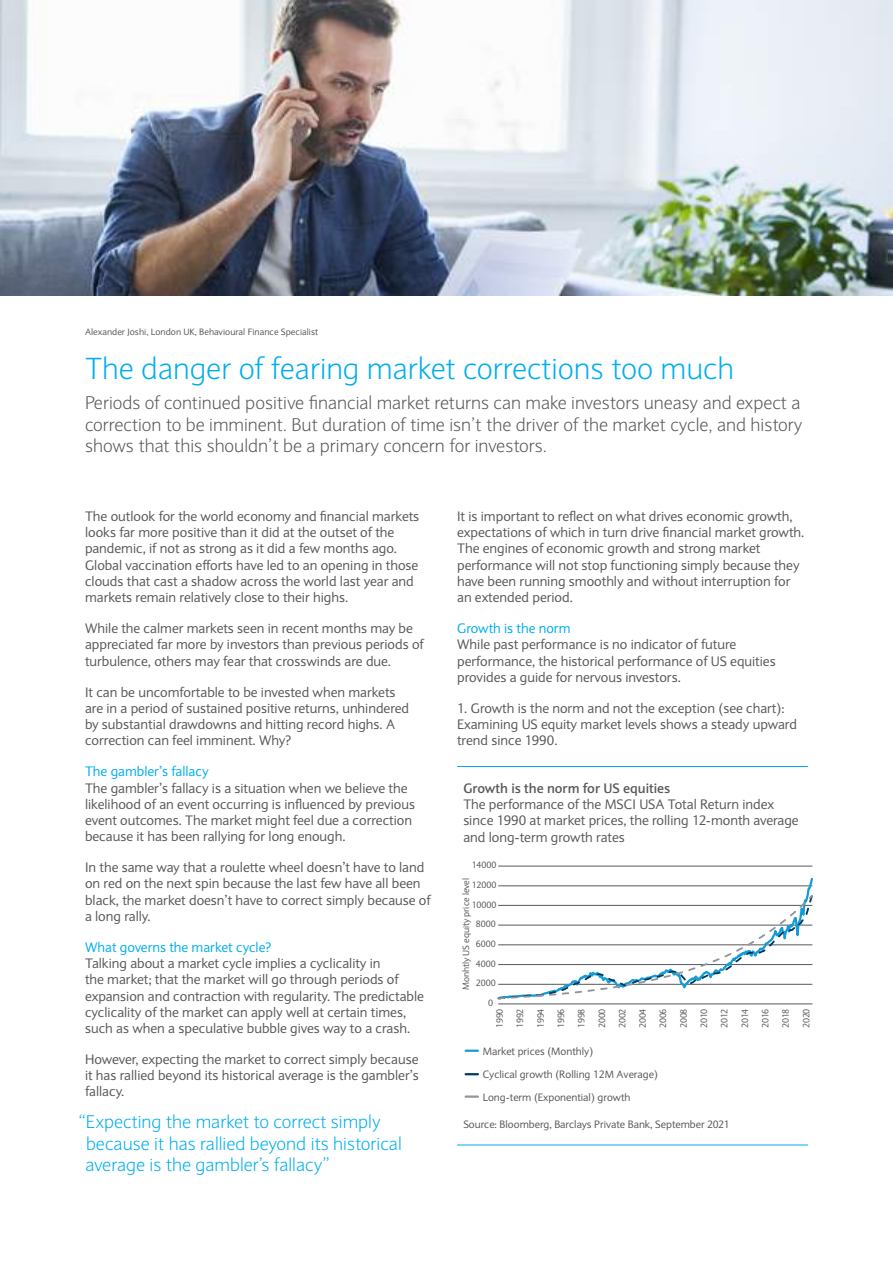
<style>
.page{position:relative;width:893px;height:1263px;background:#fff}
.page>*{position:absolute;margin:0;border:0;box-sizing:border-box;transform-origin:0 0}
.t1{font:300 30px "Expert Sans";color:#00aeef}
.t2{font:300 18px/21.6px "Expert Sans";color:#57585a;text-align:justify}
.t3{font:300 18px/21.6px "Expert Sans";color:#00aeef}
.t4{font:13.5px/16.2px "Expert Sans";color:#57585a}
.t5{font:13.5px "Expert Sans";color:#00aeef}
.t6{font:700 13.5px "Expert Sans";color:#57585a}
.t7{font:10.5px/22.6px "Expert Sans";color:#57585a}
.t8{font:9px "Expert Sans";letter-spacing:-.005em;color:#57585a}
.t9{font:9px "Expert Sans";letter-spacing:-.005em;color:#545557}
</style>
<div class="page">
<hr style="left:457px;top:766px;width:351px;height:1px;background:#00aeef">
<hr style="left:457px;top:1144px;width:351px;height:1px;background:#00aeef">
<svg style="left:466px;top:1049px;width:12px;height:3px"></svg>
<svg style="left:466px;top:1073px;width:12px;height:2px"></svg>
<svg style="left:466px;top:1095px;width:12px;height:3px"></svg>
<hr style="left:498px;top:866px;width:314px;height:1px;background:#57585a">
<hr style="left:498px;top:1004px;width:314px;height:1px;background:#57585a">
<svg style="left:497px;top:877px;width:316px;height:123px"></svg>
<img style="left:0;top:0;width:893px;height:296px">
<p class="t8" style="left:85px;top:326px;width:235px">Alexander Joshi, London UK, Behavioural Finance Specialist</p>
<h1 class="t1" style="left:85px;top:350px;width:651px">The danger of fearing market corrections too much</h1>
<p class="t2" style="left:85px;top:392px;width:719px">Periods of continued positive financial market returns can make investors uneasy and expect a correction to be imminent. But duration of time isn’t the driver of the market cycle, and history shows that this shouldn’t be a primary concern for investors.</p>
<p class="t4" style="left:85px;top:508px;width:336px">The outlook for the world economy and financial markets looks far more positive than it did at the outset of the pandemic, if not as strong as it did a few months ago.<br>Global vaccination efforts have led to an opening in those clouds that cast a shadow across the world last year and markets remain relatively close to their highs.</p>
<p class="t4" style="left:85px;top:620px;width:340px">While the calmer markets seen in recent months may be appreciated far more by investors than previous periods of turbulence, others may fear that crosswinds are due.</p>
<p class="t4" style="left:85px;top:684px;width:326px">It can be uncomfortable to be invested when markets are in a period of sustained positive returns, unhindered by substantial drawdowns and hitting record highs. A correction can feel imminent. Why?</p>
<p class="t5" style="left:85px;top:763px;width:125px">The gambler’s fallacy</p>
<p class="t4" style="left:85px;top:779px;width:332px">The gambler’s fallacy is a situation when we believe the likelihood of an event occurring is influenced by previous event outcomes. The market might feel due a correction because it has been rallying for long enough.</p>
<p class="t4" style="left:85px;top:859px;width:347px">In the same way that a roulette wheel doesn’t have to land on red on the next spin because the last few have all been black, the market doesn’t have to correct simply because of a long rally.</p>
<p class="t5" style="left:85px;top:939px;width:188px">What governs the market cycle?</p>
<p class="t4" style="left:85px;top:955px;width:340px">Talking about a market cycle implies a cyclicality in<br>the market; that the market will go through periods of expansion and contraction with regularity. The predictable cyclicality of the market can apply well at certain times, such as when a speculative bubble gives way to a crash.</p>
<p class="t4" style="left:85px;top:1051px;width:335px;text-align:justify">However, expecting the market to correct simply because it has rallied beyond its historical average is the gambler’s fallacy.</p>
<h2 class="t3" style="left:86px;top:1111px;width:318px;text-indent:-7px">“Expecting the market to correct simply because it has rallied beyond its historical average is the gambler’s fallacy”</h2>
<p class="t4" style="left:457px;top:508px;width:349px">It is important to reflect on what drives economic growth, expectations of which in turn drive financial market growth.<br>The engines of economic growth and strong market performance will not stop functioning simply because they have been running smoothly and without interruption for an extended period.</p>
<p class="t5" style="left:457px;top:620px;width:115px">Growth is the norm</p>
<p class="t4" style="left:457px;top:636px;width:320px">While past performance is no indicator of future performance, the historical performance of US equities provides a guide for nervous investors.</p>
<p class="t4" style="left:457px;top:700px;width:341px">1. Growth is the norm and not the exception (see chart):<br>Examining US equity market levels shows a steady upward trend since 1990.</p>
<p class="t6" style="left:463px;top:779px;width:209px">Growth is the norm for US equities</p>
<p class="t4" style="left:463px;top:796px;width:337px">The performance of the MSCI USA Total Return index since 1990 at market prices, the rolling 12-month average and long-term growth rates</p>
<p class="t9" style="left:472px;top:859px;width:26px">14000</p>
<p class="t9" style="left:460px;top:990px;width:114px;rotate:-90deg">Monhtly US equity price level</p>
<p class="t9" style="left:472px;top:879px;width:26px">12000</p>
<p class="t9" style="left:472px;top:899px;width:26px">10000</p>
<p class="t9" style="left:476px;top:918px;width:21px">8000</p>
<p class="t9" style="left:476px;top:938px;width:21px">6000</p>
<p class="t9" style="left:476px;top:958px;width:21px">4000</p>
<p class="t9" style="left:476px;top:977px;width:21px">2000</p>
<p class="t9" style="left:488px;top:997px;width:7px">0</p>
<p class="t8" style="left:494px;top:1028px;width:21px;rotate:-90deg">1990</p>
<p class="t8" style="left:514px;top:1028px;width:21px;rotate:-90deg">1992</p>
<p class="t8" style="left:535px;top:1028px;width:21px;rotate:-90deg">1994</p>
<p class="t8" style="left:555px;top:1028px;width:21px;rotate:-90deg">1996</p>
<p class="t8" style="left:576px;top:1028px;width:21px;rotate:-90deg">1998</p>
<p class="t8" style="left:596px;top:1028px;width:21px;rotate:-90deg">2000</p>
<p class="t8" style="left:617px;top:1028px;width:21px;rotate:-90deg">2002</p>
<p class="t8" style="left:637px;top:1028px;width:21px;rotate:-90deg">2004</p>
<p class="t8" style="left:657px;top:1028px;width:21px;rotate:-90deg">2006</p>
<p class="t8" style="left:678px;top:1028px;width:21px;rotate:-90deg">2008</p>
<p class="t8" style="left:698px;top:1028px;width:21px;rotate:-90deg">2010</p>
<p class="t8" style="left:719px;top:1028px;width:21px;rotate:-90deg">2012</p>
<p class="t8" style="left:739px;top:1028px;width:21px;rotate:-90deg">2014</p>
<p class="t8" style="left:760px;top:1028px;width:21px;rotate:-90deg">2016</p>
<p class="t8" style="left:780px;top:1028px;width:21px;rotate:-90deg">2018</p>
<p class="t8" style="left:800px;top:1028px;width:21px;rotate:-90deg">2020</p>
<p class="t7" style="left:483px;top:1040px;width:177px">Market prices (Monthly)<br>Cyclical growth (Rolling 12M Average)<br>Long-term (Exponential) growth</p>
<p class="t7" style="left:463px;top:1113px;width:268px">Source: Bloomberg, Barclays Private Bank, September 2021</p>
</div>
